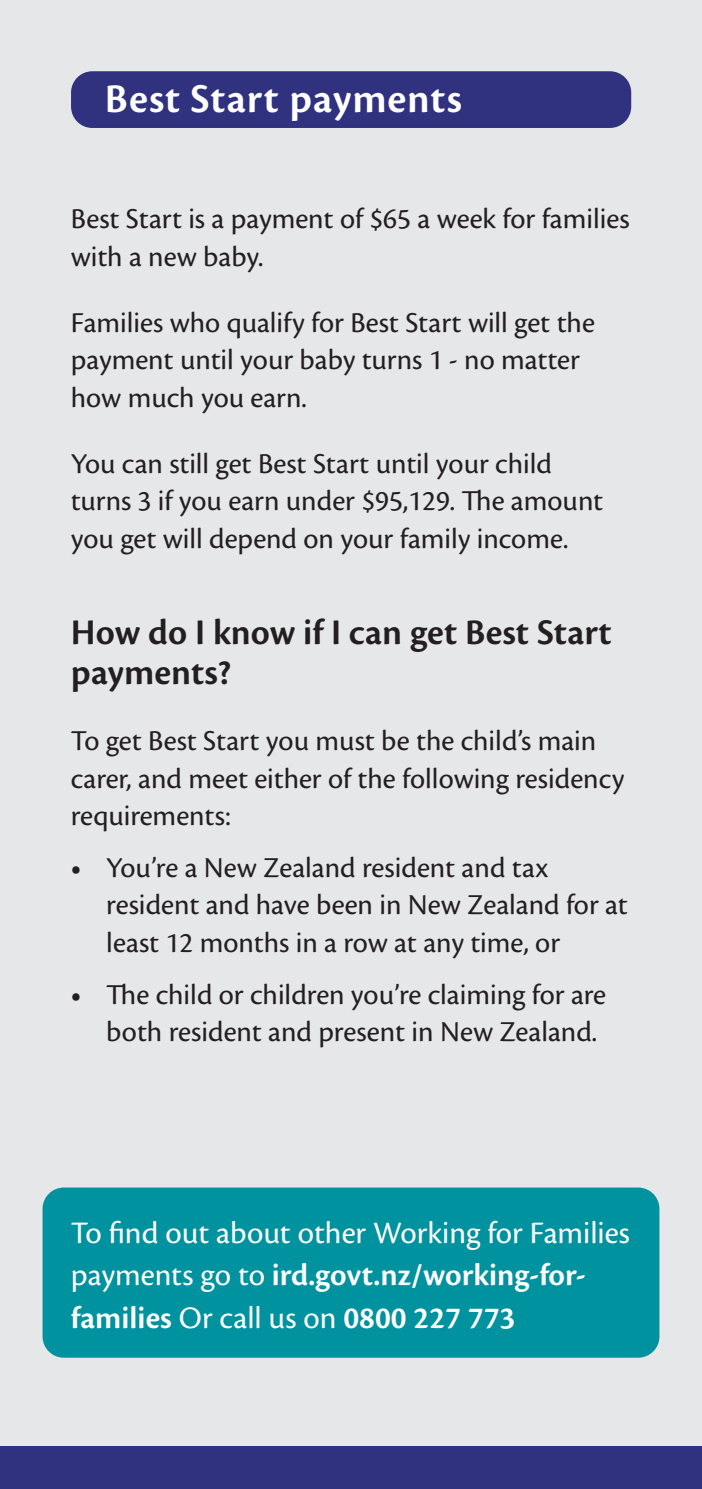
<style>
.page{position:relative;width:702px;height:1489px;background:#fff}
.page>*{position:absolute;margin:0;border:0;box-sizing:border-box;transform-origin:0 0}
.t1{font:600 42.5px "Cronos Pro";letter-spacing:.02em;color:#fff}
.t2{font:600 37.5px/40px "Cronos Pro";letter-spacing:.005em;color:#231f20}
.t3{font:32.5px/42.5px "Cronos Pro";color:#fff}
.t4{font:30px/37.5px "Cronos Pro";color:#231f20}
.s1{font-weight:600}
</style>
<div class="page">
<div style="left:0;top:0;width:702px;height:1488px;background:#e6e7e9"></div>
<div style="left:0;top:1445px;width:702px;height:43px;background:#30317f"></div>
<div style="left:71px;top:71px;width:560px;height:57px;background:#30317f;border-radius:21px"></div>
<div style="left:43px;top:1187px;width:616px;height:170px;background:#00929f;border-radius:21px"></div>
<h1 class="t1" style="left:105px;top:74px;width:358px">Best Start payments</h1>
<p class="t4" style="left:71px;top:200px;width:560px">Best Start is a payment of $65 a week for families with a new baby.</p>
<p class="t4" style="left:71px;top:303px;width:525px">Families who qualify for Best Start will get the payment until your baby turns 1 - no matter how much you earn.</p>
<p class="t4" style="left:71px;top:444px;width:534px">You can still get Best Start until your child turns 3 if you earn under $95,129. The amount you get will depend on your family income.</p>
<p class="t2" style="left:71px;top:613px;width:542px">How do I know if I can get Best Start payments?</p>
<p class="t4" style="left:71px;top:722px;width:555px">To get Best Start you must be the child’s main carer, and meet either of the following residency requirements:</p>
<p class="t4" style="left:106px;top:849px;width:523px;text-indent:-35px"><span class="s1">•</span> You’re a New Zealand resident and tax resident and have been in New Zealand for at least 12 months in a row at any time, or</p>
<p class="t4" style="left:106px;top:975px;width:501px;text-indent:-35px"><span class="s1">•</span> The child or children you’re claiming for are both resident and present in New Zealand.</p>
<p class="t3" style="left:71px;top:1211px;width:560px">To find out about other Working for Families payments go to <span class="s1">ird.govt.nz/working-for&shy;families</span> Or call us on <span class="s1">0800 227 773</span></p>
</div>
